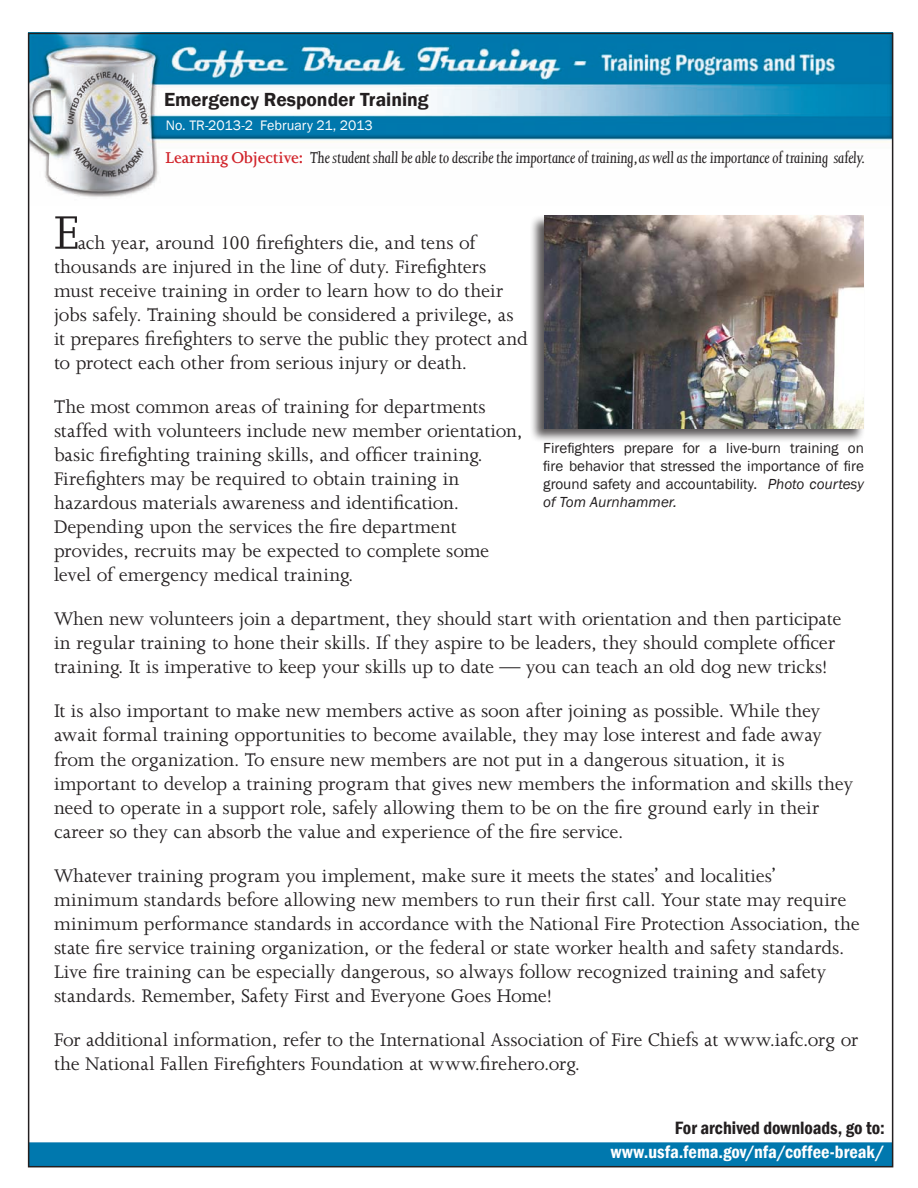
<style>
.page{position:relative;width:918px;height:1188px;background:#fff}
.page>*{position:absolute;margin:0;border:0;box-sizing:border-box;transform-origin:0 0}
.t1{font:54px "Joanna MT Std";color:#231f20}
.t2{font:21px/24px "Joanna MT Std";color:#231f20}
.Topic_-_18pt{font:600 19.5px "Franklin Gothic";color:#231f20}
.t3{font:600 condensed 18.3px "Franklin Gothic";color:#fff}
.t4{font:600 condensed 18.3px "Franklin Gothic";color:#231f20}
.Body_text_14pt{font:italic 18px "Joanna MT Std";letter-spacing:-.01em;color:#231f20}
.t5{font:15px/18px "Franklin Gothic";color:#231f20;text-align:justify}
.t6{font:14.1px "Franklin Gothic";color:#fff}
.s1{font-weight:600;font-style:normal;color:#d1232a}
.s2{font-style:italic}
</style>
<div class="page">
<img style="left:31px;top:36px;width:859px;height:161px">
<div style="left:31px;top:1142px;width:859px;height:22px;background:#0078ae"></div>
<div style="left:530px;top:214px;width:335px;height:229px;background:#231f20;opacity:.75"></div>
<img style="left:545px;top:215px;width:319px;height:213px">
<p class="Topic_-_18pt" style="left:164px;top:87px;width:266px">Emergency Responder Training</p>
<p class="t6" style="left:166px;top:117px;width:209px">No. TR-2013-2 February 21, 2013</p>
<p class="Body_text_14pt" style="left:166px;top:148px;width:702px"><span class="s1">Learning Objective:</span> The student shall be able to describe the importance of training,as well as the importance of training safely.</p>
<p class="t1" style="left:54px;top:204px;width:26px">E</p>
<p class="t2" style="left:54px;top:231px;width:475px;text-indent:24px">ach year, around 100 firefighters die, and tens of thousands are injured in the line of duty. Firefighters must receive training in order to learn how to do their jobs safely. Training should be considered a privilege, as it prepares firefighters to serve the public they protect and to protect each other from serious injury or death.</p>
<p class="t2" style="left:54px;top:395px;width:470px">The most common areas of training for departments staffed with volunteers include new member orientation, basic firefighting training skills, and officer training.<br>Firefighters may be required to obtain training in hazardous materials awareness and identification.<br>Depending upon the services the fire department provides, recruits may be expected to complete some level of emergency medical training.</p>
<p class="t2" style="left:54px;top:607px;width:789px">When new volunteers join a department, they should start with orientation and then participate in regular training to hone their skills. If they aspire to be leaders, they should complete officer training. It is imperative to keep your skills up to date — you can teach an old dog new tricks!</p>
<p class="t2" style="left:54px;top:699px;width:801px">It is also important to make new members active as soon after joining as possible. While they await formal training opportunities to become available, they may lose interest and fade away from the organization. To ensure new members are not put in a dangerous situation, it is important to develop a training program that gives new members the information and skills they need to operate in a support role, safely allowing them to be on the fire ground early in their career so they can absorb the value and experience of the fire service.</p>
<p class="t2" style="left:54px;top:864px;width:807px">Whatever training program you implement, make sure it meets the states’ and localities’ minimum standards before allowing new members to run their first call. Your state may require minimum performance standards in accordance with the National Fire Protection Association, the state fire service training organization, or the federal or state worker health and safety standards.<br>Live fire training can be especially dangerous, so always follow recognized training and safety standards. Remember, Safety First and Everyone Goes Home!</p>
<p class="t2" style="left:54px;top:1028px;width:806px">For additional information, refer to the International Association of Fire Chiefs at www.iafc.org or</p>
<p class="t2" style="left:54px;top:1052px;width:527px">the National Fallen Firefighters Foundation at www.firehero.org.</p>
<p class="t5" style="left:543px;top:439px;width:322px">Firefighters prepare for a live-burn training on fire behavior that stressed the importance of fire ground safety and accountability. <span class="s2">Photo courtesy of Tom Aurnhammer.</span></p>
<p class="t4" style="left:675px;top:1115px;width:211px">For archived downloads, go to:</p>
<p class="t3" style="left:611px;top:1139px;width:275px">www.usfa.fema.gov/nfa/coffee-break/</p>
</div>
